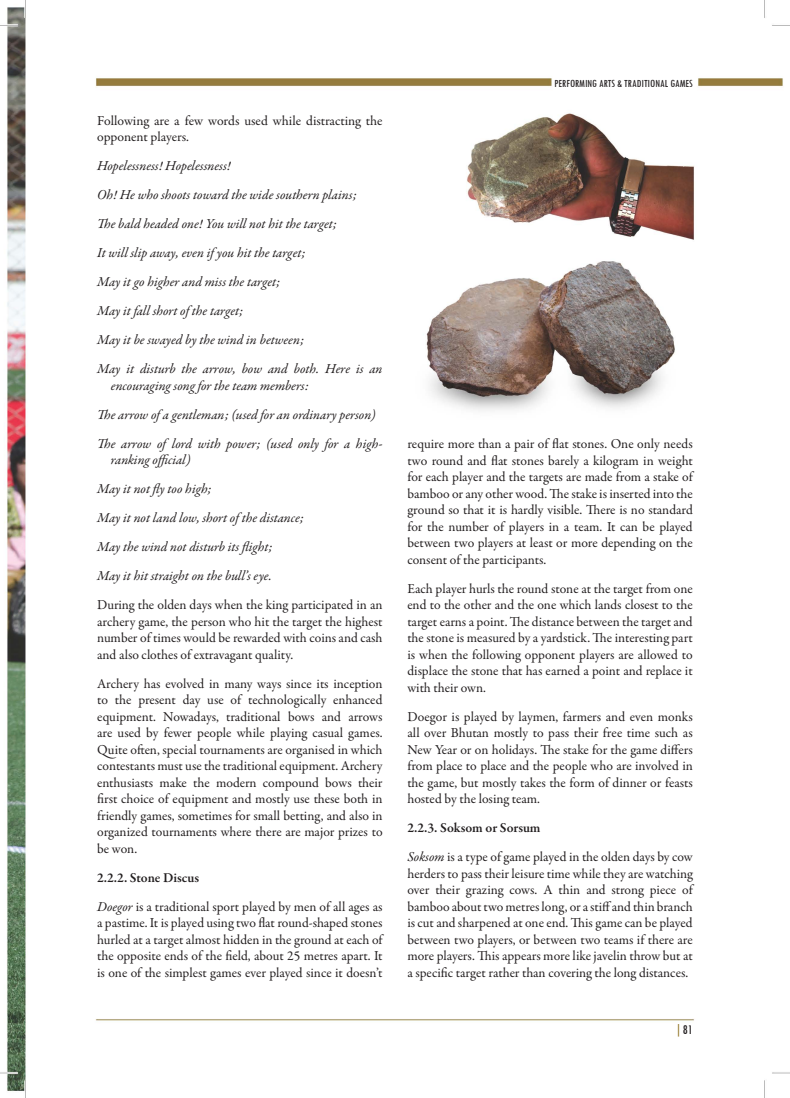
<style>
.page{position:relative;width:790px;height:1098px;background:#fff}
.page>*{position:absolute;margin:0;border:0;box-sizing:border-box;transform-origin:0 0}
.t1{font:13.75px/16.5px "Garamond Premr Pro";color:#231f20;text-align:justify}
.t2{font:italic 13.75px/29px "Garamond Premr Pro";letter-spacing:-.005em;color:#231f20}
.t3{font:condensed 13.75px "Tw Cen";color:#231f20}
.t4{font:condensed 11.25px "Tw Cen";color:#231f20}
.s1{font-weight:600}
.s2{font-style:italic}
.s3{font-family:"Sambhota Ededris";font-stretch:normal;font-size:12.5px;color:#937728}
</style>
<div class="page">
<img style="left:0;top:0;width:790px;height:1098px">
<img style="left:2px;top:2px;width:24px;height:232px">
<img style="left:467px;top:114px;width:227px;height:126px">
<img style="left:2px;top:330px;width:24px;height:765px">
<img style="left:426px;top:261px;width:248px;height:136px">
<p class="t1" style="left:97px;top:113px;width:287px">Following are a few words used while distracting the opponent players.</p>
<p class="t2" style="left:97px;top:152px;width:287px">Hopelessness! Hopelessness!<br>Oh! He who shoots toward the wide southern plains;<br>The bald headed one! You will not hit the target;<br>It will slip away, even if you hit the target;<br>May it go higher and miss the target;<br>May it fall short of the target;<br>May it be swayed by the wind in between;<br>May it disturb the arrow, bow and both. Here is an</p>
<p class="t2" style="left:97px;top:372px;width:287px;text-indent:14px">encouraging song for the team members:<br>The arrow of a gentleman; (used for an ordinary person)<br>The arrow of lord with power; (used only for a high-</p>
<p class="t2" style="left:97px;top:446px;width:208px;text-indent:14px">ranking official)<br>May it not fly too high;<br>May it not land low, short of the distance;<br>May the wind not disturb its flight;<br>May it hit straight on the bull’s eye.</p>
<p class="t1" style="left:97px;top:597px;width:287px">During the olden days when the king participated in an archery game, the person who hit the target the highest number of times would be rewarded with coins and cash and also clothes of extravagant quality.</p>
<p class="t1" style="left:97px;top:676px;width:287px">Archery has evolved in many ways since its inception to the present day use of technologically enhanced equipment. Nowadays, traditional bows and arrows are used by fewer people while playing casual games.<br>Quite often, special tournaments are organised in which contestants must use the traditional equipment. Archery enthusiasts make the modern compound bows their first choice of equipment and mostly use these both in friendly games, sometimes for small betting, and also in organized tournaments where there are major prizes to be won.</p>
<p class="t1" style="left:97px;top:863px;width:287px;line-height:29px"><span class="s1">2.2.2. Stone Discus<br></span><span class="s2">Doegor</span> is a traditional sport played by men of all ages as</p>
<p class="t1" style="left:97px;top:915px;width:287px">a pastime. It is played using two flat round-shaped stones hurled at a target almost hidden in the ground at each of the opposite ends of the field, about 25 metres apart. It is one of the simplest games ever played since it doesn’t</p>
<p class="t4" style="left:554px;top:76px;width:140px">PERFORMING ARTS &amp; TRADITIONAL GAMES</p>
<p class="t1" style="left:407px;top:436px;width:287px">require more than a pair of flat stones. One only needs two round and flat stones barely a kilogram in weight for each player and the targets are made from a stake of bamboo or any other wood. The stake is inserted into the ground so that it is hardly visible. There is no standard for the number of players in a team. It can be played between two players at least or more depending on the consent of the participants.</p>
<p class="t1" style="left:407px;top:580px;width:287px">Each player hurls the round stone at the target from one end to the other and the one which lands closest to the target earns a point. The distance between the target and the stone is measured by a yardstick. The interesting part is when the following opponent players are allowed to displace the stone that has earned a point and replace it with their own.</p>
<p class="t1" style="left:407px;top:708px;width:287px">Doegor is played by laymen, farmers and even monks all over Bhutan mostly to pass their free time such as New Year or on holidays. The stake for the game differs from place to place and the people who are involved in the game, but mostly takes the form of dinner or feasts hosted by the losing team.</p>
<p class="t1" style="left:407px;top:814px;width:287px;line-height:29px"><span class="s1">2.2.3. Soksom or Sorsum<br></span><span class="s2">Soksom</span> is a type of game played in the olden days by cow</p>
<p class="t1" style="left:407px;top:865px;width:287px">herders to pass their leisure time while they are watching over their grazing cows. A thin and strong piece of bamboo about two metres long, or a stiff and thin branch is cut and sharpened at one end. This game can be played between two players, or between two teams if there are more players. This appears more like javelin throw but at a specific target rather than covering the long distances.</p>
<p class="t3" style="left:677px;top:1021px;width:17px"><span class="s3">|</span>81</p>
</div>
